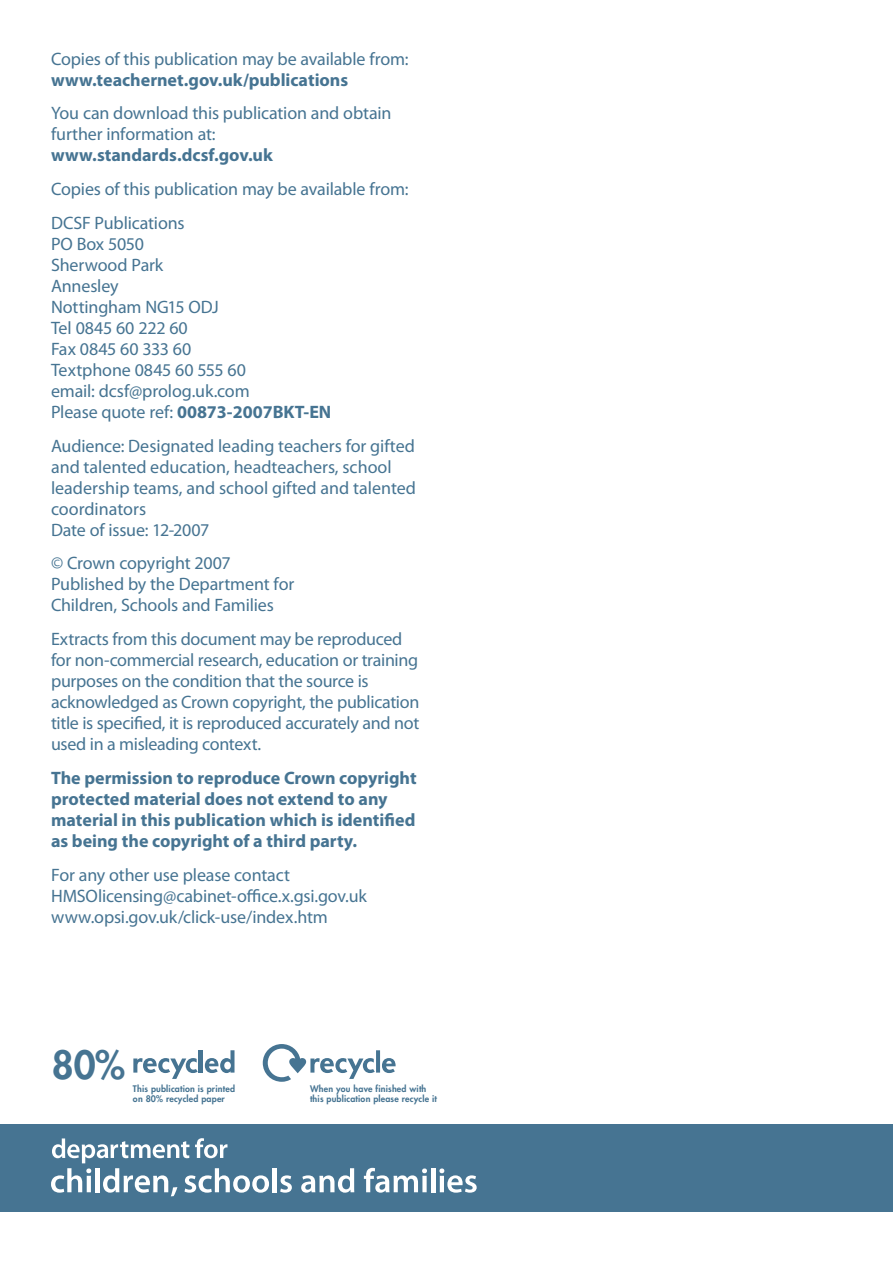
<style>
.page{position:relative;width:893px;height:1263px;background:#fff}
.page>*{position:absolute;margin:0;border:0;box-sizing:border-box;transform-origin:0 0}
.t1{font:800 37.95px "Futura LT";color:#467492}
.t2{font:18px/21px "Myriad Pro";letter-spacing:-.01em;color:#467492}
.t3{font:700 18px/21px "Myriad Pro";color:#467492}
.t4{font:800 8.85px/10.6px "Futura LT";letter-spacing:.02em;color:#467492}
.s1{font-weight:700}
</style>
<div class="page">
<svg style="left:263px;top:1044px;width:133px;height:38px"></svg>
<svg style="left:133px;top:1058px;width:65px;height:21px"></svg>
<hr style="left:199px;top:1050px;width:4px;height:22px;background:#467492">
<svg style="left:205px;top:1050px;width:29px;height:23px"></svg>
<div style="left:0;top:1124px;width:893px;height:88px;background:#467492"></div>
<div style="left:272px;top:1168px;width:5px;height:24px;background:#fff"></div>
<svg style="left:280px;top:1175px;width:12px;height:18px"></svg>
<svg style="left:301px;top:1168px;width:53px;height:25px"></svg>
<svg style="left:364px;top:1168px;width:63px;height:25px"></svg>
<hr style="left:431px;top:1168px;width:4px;height:24px;background:#fff">
<svg style="left:439px;top:1168px;width:38px;height:25px"></svg>
<svg style="left:51px;top:1138px;width:218px;height:58px"></svg>
<p class="t2" style="left:51px;top:48px;width:359px">Copies of this publication may be available from:</p>
<p class="t3" style="left:51px;top:68px;width:299px">www.teachernet.gov.uk/publications</p>
<p class="t2" style="left:51px;top:102px;width:342px">You can download this publication and obtain further information at:</p>
<p class="t3" style="left:51px;top:144px;width:223px">www.standards.dcsf.gov.uk</p>
<p class="t2" style="left:51px;top:172px;width:359px;line-height:33.8px">Copies of this publication may be available from:<br>DCSF Publications</p>
<p class="t2" style="left:51px;top:233px;width:282px">PO Box 5050<br>Sherwood Park<br>Annesley<br>Nottingham NG15 ODJ<br>Tel 0845 60 222 60<br>Fax 0845 60 333 60<br>Textphone 0845 60 555 60<br>email: dcsf@prolog.uk.com<br>Please quote ref: <span class="s1">00873-2007BKT-EN</span></p>
<p class="t2" style="left:51px;top:435px;width:366px">Audience: Designated leading teachers for gifted and talented education, headteachers, school leadership teams, and school gifted and talented coordinators<br>Date of issue: 12-2007</p>
<p class="t2" style="left:51px;top:553px;width:245px">© Crown copyright 2007<br>Published by the Department for<br>Children, Schools and Families</p>
<p class="t2" style="left:51px;top:628px;width:370px">Extracts from this document may be reproduced for non-commercial research, education or training purposes on the condition that the source is acknowledged as Crown copyright, the publication title is specified, it is reproduced accurately and not used in a misleading context.</p>
<p class="t3" style="left:51px;top:767px;width:367px">The permission to reproduce Crown copyright protected material does not extend to any material in this publication which is identified as being the copyright of a third party.</p>
<p class="t2" style="left:51px;top:864px;width:317px">For any other use please contact<br>HMSOlicensing@cabinet-office.x.gsi.gov.uk www.opsi.gov.uk/click-use/index.htm</p>
<h1 class="t1" style="left:52px;top:1039px;width:75px">80%</h1>
<p class="t4" style="left:133px;top:1083px;width:104px">This publication is printed on 80% recycled paper</p>
<p class="t4" style="left:310px;top:1083px;width:128px">When you have finished with this publication please recycle it</p>
</div>
